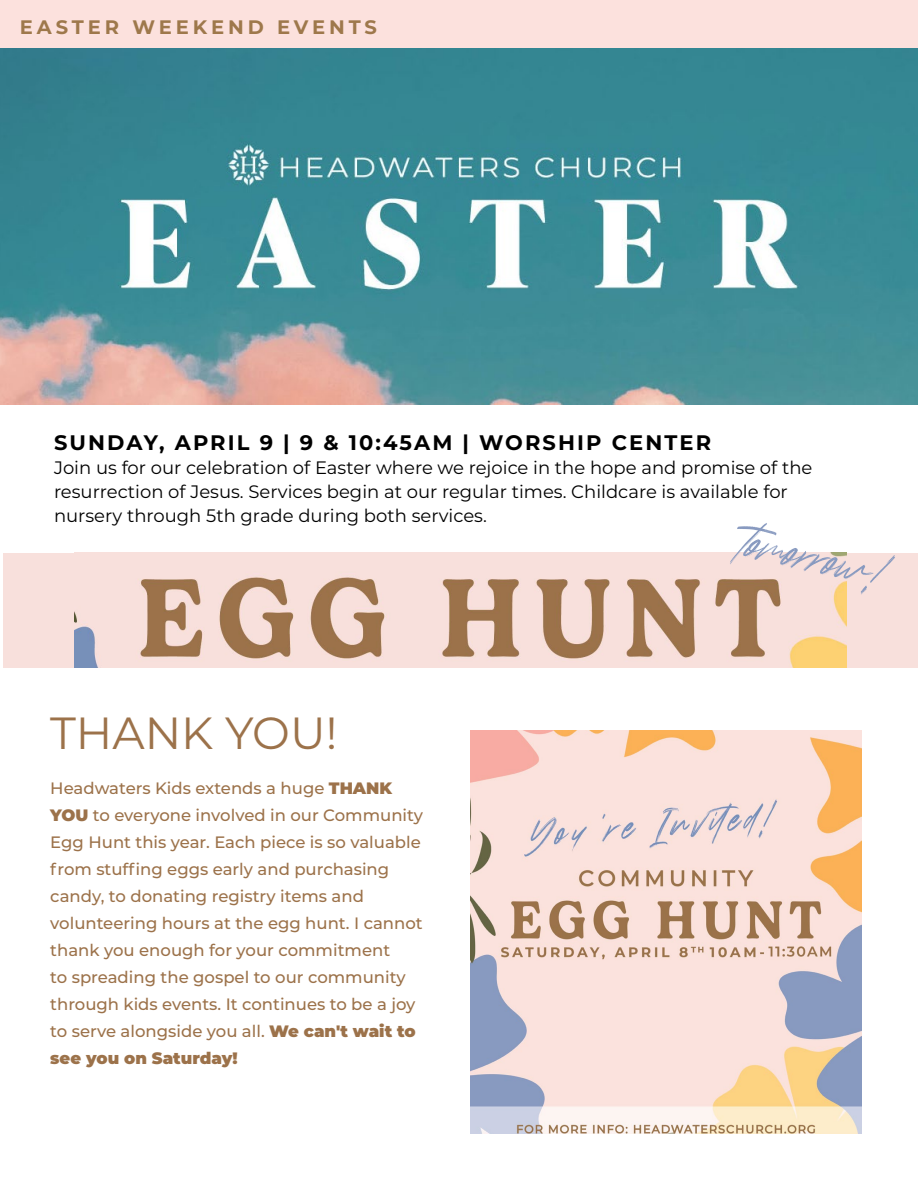
<style>
.page{position:relative;width:918px;height:1188px;background:#fff}
.page>*{position:absolute;margin:0;border:0;box-sizing:border-box;transform-origin:0 0}
.t1{font:67.5px "Cashkings";color:#889ac0}
.t2{font:45px "Montserrat";color:#9c724a}
.t3{font:700 21px "Montserrat";letter-spacing:.1em;color:#000}
.t4{font:700 19.5px "Montserrat";letter-spacing:.2em;color:#9e784b}
.t5{font:18px/24px "Montserrat";color:#000}
.t6{font:500 16.5px/27px "Montserrat";color:#9c724a}
.s1{font-weight:900}
</style>
<div class="page">
<div style="left:0;top:0;width:918px;height:48px;background:#fce1dd"></div>
<img style="left:0;top:48px;width:918px;height:357px">
<img style="left:470px;top:731px;width:392px;height:403px">
<div style="left:3px;top:553px;width:915px;height:114px;background:#f8e0dc"></div>
<img style="left:74px;top:553px;width:773px;height:114px">
<p class="t4" style="left:20px;top:13px;width:359px">EASTER WEEKEND EVENTS</p>
<p class="t3" style="left:54px;top:427px;width:659px">SUNDAY, APRIL 9 | 9 &amp; 10:45AM | WORSHIP CENTER</p>
<p class="t5" style="left:54px;top:455px;width:760px">Join us for our celebration of Easter where we rejoice in the hope and promise of the resurrection of Jesus. Services begin at our regular times. Childcare is available for nursery through 5th grade during both services.</p>
<h1 class="t1" style="left:746px;top:513px;width:144px;rotate:13deg">tomorrow!</h1>
<h2 class="t2" style="left:50px;top:702px;width:289px">THANK YOU!</h2>
<p class="t6" style="left:50px;top:774px;width:374px">Headwaters Kids extends a huge <span class="s1">THANK YOU</span> to everyone involved in our Community Egg Hunt this year. Each piece is so valuable from stuffing eggs early and purchasing candy, to donating registry items and volunteering hours at the egg hunt. I cannot thank you enough for your commitment<br>to spreading the gospel to our community through kids events. It continues to be a joy to serve alongside you all. <span class="s1">We can't wait to see you on Saturday!</span></p>
</div>
